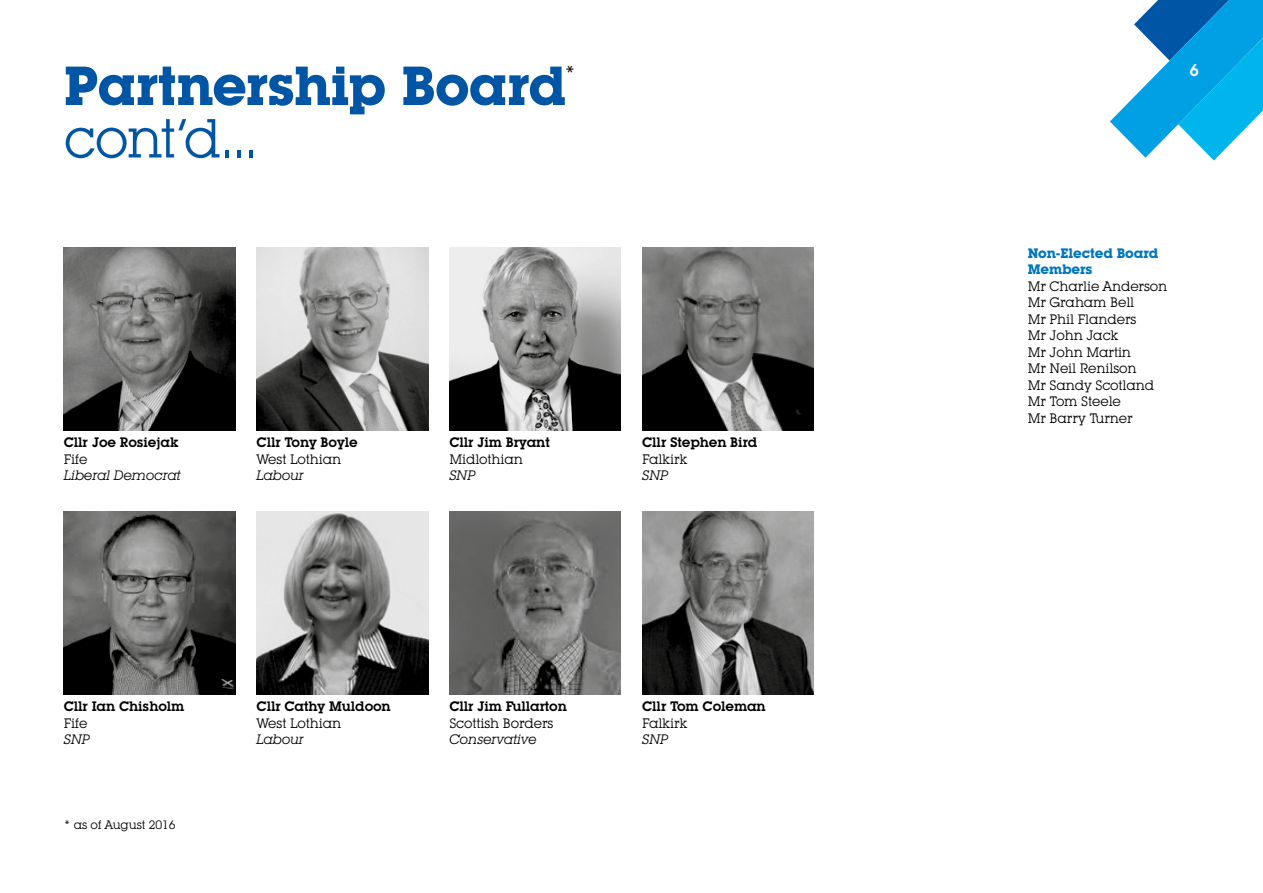
<style>
.page{position:relative;width:1263px;height:893px;background:#fff}
.page>*{position:absolute;margin:0;border:0;box-sizing:border-box;transform-origin:0 0}
.t1{font:700 54px "Lubalin Graph IT Cby BT";letter-spacing:-.02em;color:#0056a4}
.t2{font:54px "Lubalin Graph IT Cby BT";color:#0056a4}
.t3{font:21px "Lubalin Graph IT Cby BT";color:#000}
.t4{font:600 16.5px "Lubalin Graph IT Cby BT";color:#fff}
.t5{font:13.5px/16.5px "Lubalin Graph IT Cby BT";letter-spacing:-.01em;color:#000}
.t6{font:600 13.5px "Lubalin Graph IT Cby BT";letter-spacing:-.01em;color:#000}
.t7{font:italic 13.5px "Lubalin Graph IT Cby BT";letter-spacing:-.01em;color:#000}
.t8{font:700 13.5px/16.5px "Lubalin Graph IT Cby BT";letter-spacing:-.01em;color:#0076c0}
.t9{font:12px "Lubalin Graph IT Cby BT";letter-spacing:-.01em;color:#000}
</style>
<div class="page">
<img style="left:64px;top:248px;width:171px;height:183px">
<img style="left:64px;top:512px;width:171px;height:183px">
<img style="left:257px;top:248px;width:171px;height:183px">
<img style="left:257px;top:512px;width:171px;height:183px">
<img style="left:449px;top:248px;width:172px;height:183px">
<img style="left:449px;top:512px;width:172px;height:183px">
<img style="left:642px;top:248px;width:172px;height:183px">
<img style="left:642px;top:512px;width:172px;height:183px">
<svg style="left:1110px;top:0;width:153px;height:161px"></svg>
<h1 class="t1" style="left:64px;top:53px;width:505px">Partnership Board</h1>
<h2 class="t3" style="left:564px;top:61px;width:13px">*</h2>
<h1 class="t2" style="left:64px;top:105px;width:197px">cont’d...</h1>
<p class="t6" style="left:64px;top:434px;width:116px">Cllr Joe Rosiejak</p>
<p class="t5" style="left:64px;top:450px;width:25px">Fife</p>
<p class="t7" style="left:64px;top:467px;width:119px">Liberal Democrat</p>
<p class="t6" style="left:257px;top:434px;width:103px">Cllr Tony Boyle</p>
<p class="t5" style="left:257px;top:450px;width:86px">West Lothian</p>
<p class="t7" style="left:257px;top:467px;width:49px">Labour</p>
<p class="t6" style="left:449px;top:434px;width:102px">Cllr Jim Bryant</p>
<p class="t5" style="left:449px;top:450px;width:75px">Midlothian</p>
<p class="t7" style="left:449px;top:467px;width:28px">SNP</p>
<p class="t6" style="left:642px;top:434px;width:117px">Cllr Stephen Bird</p>
<p class="t5" style="left:642px;top:450px;width:47px">Falkirk</p>
<p class="t7" style="left:642px;top:467px;width:28px">SNP</p>
<p class="t6" style="left:64px;top:698px;width:122px">Cllr Ian Chisholm</p>
<p class="t5" style="left:64px;top:714px;width:25px">Fife</p>
<p class="t7" style="left:64px;top:731px;width:28px">SNP</p>
<p class="t9" style="left:64px;top:818px;width:113px">* as of August 2016</p>
<p class="t6" style="left:257px;top:698px;width:136px">Cllr Cathy Muldoon</p>
<p class="t5" style="left:257px;top:714px;width:86px">West Lothian</p>
<p class="t7" style="left:257px;top:731px;width:49px">Labour</p>
<p class="t6" style="left:449px;top:698px;width:119px">Cllr Jim Fullarton</p>
<p class="t5" style="left:449px;top:714px;width:106px">Scottish Borders</p>
<p class="t7" style="left:449px;top:731px;width:89px">Conservative</p>
<p class="t6" style="left:642px;top:698px;width:125px">Cllr Tom Coleman</p>
<p class="t5" style="left:642px;top:714px;width:47px">Falkirk</p>
<p class="t7" style="left:642px;top:731px;width:28px">SNP</p>
<p class="t4" style="left:1189px;top:60px;width:11px">6</p>
<p class="t8" style="left:1028px;top:245px;width:132px">Non-Elected Board<br>Members</p>
<p class="t5" style="left:1028px;top:278px;width:141px">Mr Charlie Anderson<br>Mr Graham Bell<br>Mr Phil Flanders<br>Mr John Jack<br>Mr John Martin<br>Mr Neil Renilson<br>Mr Sandy Scotland<br>Mr Tom Steele<br>Mr Barry Turner</p>
</div>
